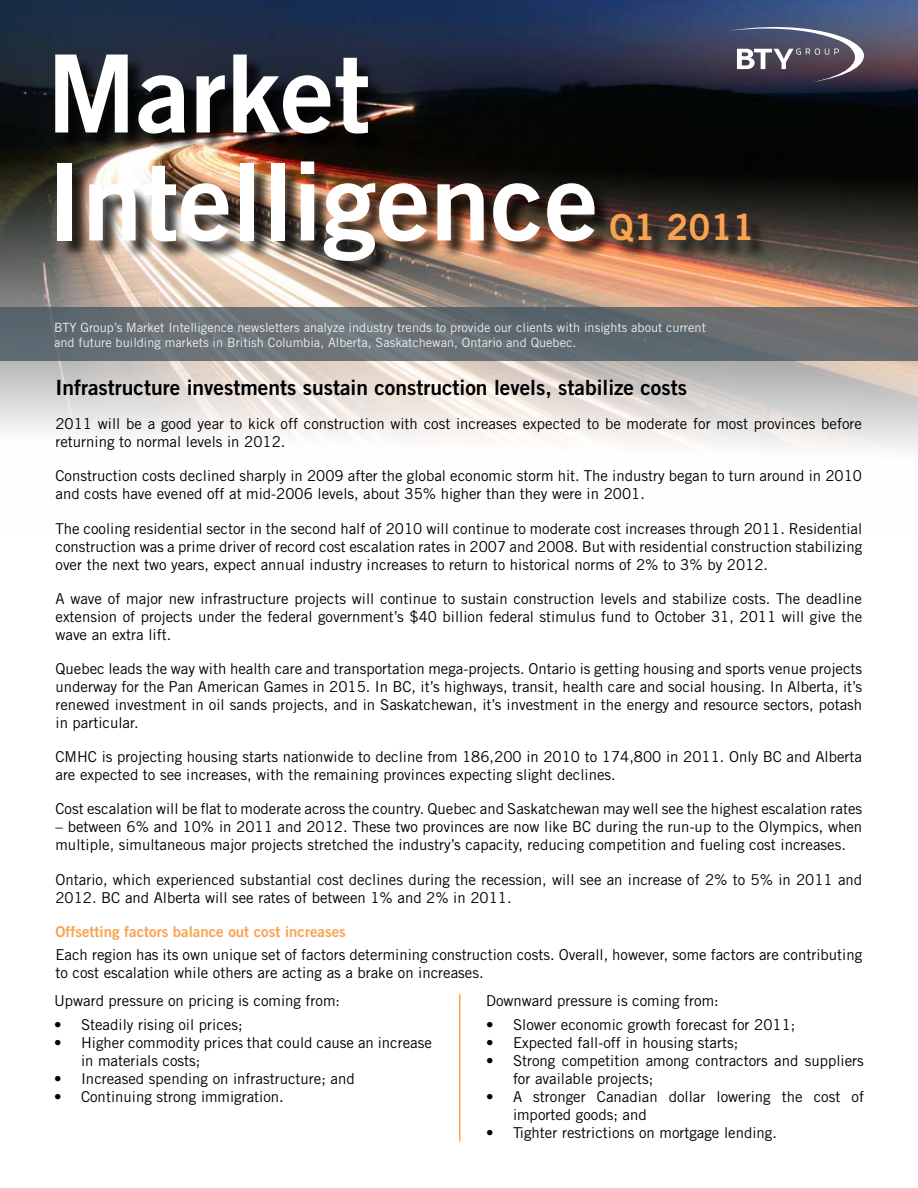
<style>
.page{position:relative;width:918px;height:1188px;background:#fff}
.page>*{position:absolute;margin:0;border:0;box-sizing:border-box;transform-origin:0 0}
.t1{font:108px/108px "Trade Gothic Bold Two";color:#fff}
.t2{font:36px "Trade Gothic Bold Two";color:#f9a351}
.t3{font:21px "Trade Gothic Bold Two";color:#000}
.t4{font:15px/18px "Trade Gothic";color:#000}
.t5{font:15px "Trade Gothic Bold Two";color:#f9a351}
.t6{font:12.75px/15.3px "Trade Gothic";color:#eceeef}
</style>
<div class="page">
<img style="left:0;top:0;width:918px;height:450px">
<svg style="left:729px;top:27px;width:135px;height:56px;background:#636073"></svg>
<svg style="left:0;top:307px;width:918px;height:54px;background:#666d72"></svg>
<div style="left:58px;top:57px;width:711px;height:223px;background:#000;opacity:.75"></div>
<hr style="left:459px;top:994px;width:1px;height:147px;background:#f9a351">
<h1 class="t1" style="left:46px;top:38px;width:554px">Market<br>Intelligence</h1>
<h2 class="t2" style="left:609px;top:205px;width:146px">Q1 2011</h2>
<p class="t6" style="left:54px;top:319px;width:653px">BTY Group’s Market Intelligence newsletters analyze industry trends to provide our clients with insights about current and future building markets in British Columbia, Alberta, Saskatchewan, Ontario and Quebec.</p>
<h3 class="t3" style="left:56px;top:374px;width:633px">Infrastructure investments sustain construction levels, stabilize costs</h3>
<p class="t4" style="left:56px;top:415px;width:808px">2011 will be a good year to kick off construction with cost increases expected to be moderate for most provinces before returning to normal levels in 2012.</p>
<p class="t4" style="left:56px;top:467px;width:808px">Construction costs declined sharply in 2009 after the global economic storm hit. The industry began to turn around in 2010 and costs have evened off at mid-2006 levels, about 35% higher than they were in 2001.</p>
<p class="t4" style="left:56px;top:519px;width:808px;text-align:justify">The cooling residential sector in the second half of 2010 will continue to moderate cost increases through 2011. Residential construction was a prime driver of record cost escalation rates in 2007 and 2008. But with residential construction stabilizing over the next two years, expect annual industry increases to return to historical norms of 2% to 3% by 2012.</p>
<p class="t4" style="left:56px;top:589px;width:808px;text-align:justify">A wave of major new infrastructure projects will continue to sustain construction levels and stabilize costs. The deadline extension of projects under the federal government’s $40 billion federal stimulus fund to October 31, 2011 will give the wave an extra lift.</p>
<p class="t4" style="left:56px;top:659px;width:808px;text-align:justify">Quebec leads the way with health care and transportation mega-projects. Ontario is getting housing and sports venue projects underway for the Pan American Games in 2015. In BC, it’s highways, transit, health care and social housing. In Alberta, it’s renewed investment in oil sands projects, and in Saskatchewan, it’s investment in the energy and resource sectors, potash in particular.</p>
<p class="t4" style="left:56px;top:748px;width:808px">CMHC is projecting housing starts nationwide to decline from 186,200 in 2010 to 174,800 in 2011. Only BC and Alberta are expected to see increases, with the remaining provinces expecting slight declines.</p>
<p class="t4" style="left:56px;top:800px;width:808px">Cost escalation will be flat to moderate across the country. Quebec and Saskatchewan may well see the highest escalation rates</p>
<p class="t4" style="left:56px;top:818px;width:808px">– between 6% and 10% in 2011 and 2012. These two provinces are now like BC during the run-up to the Olympics, when multiple, simultaneous major projects stretched the industry’s capacity, reducing competition and fueling cost increases.</p>
<p class="t4" style="left:56px;top:870px;width:808px">Ontario, which experienced substantial cost declines during the recession, will see an increase of 2% to 5% in 2011 and<br>2012. BC and Alberta will see rates of between 1% and 2% in 2011.</p>
<p class="t5" style="left:56px;top:922px;width:292px">Offsetting factors balance out cost increases</p>
<p class="t4" style="left:56px;top:946px;width:808px">Each region has its own unique set of factors determining construction costs. Overall, however, some factors are contributing to cost escalation while others are acting as a brake on increases.</p>
<p class="t4" style="left:54px;top:992px;width:288px">Upward pressure on pricing is coming from:</p>
<p class="t4" style="left:54px;top:1015px;width:190px">• Steadily rising oil prices;</p>
<p class="t4" style="left:81px;top:1033px;width:352px;text-indent:-27px">• Higher commodity prices that could cause an increase in materials costs;</p>
<p class="t4" style="left:54px;top:1069px;width:302px">• Increased spending on infrastructure; and</p>
<p class="t4" style="left:54px;top:1087px;width:231px">• Continuing strong immigration.</p>
<p class="t4" style="left:486px;top:992px;width:234px">Downward pressure is coming from:</p>
<p class="t4" style="left:486px;top:1015px;width:311px">• Slower economic growth forecast for 2011;</p>
<p class="t4" style="left:486px;top:1033px;width:254px">• Expected fall-off in housing starts;</p>
<p class="t4" style="left:513px;top:1051px;width:352px;text-indent:-27px">• Strong competition among contractors and suppliers for available projects;</p>
<p class="t4" style="left:513px;top:1087px;width:353px;text-indent:-27px">• A stronger Canadian dollar lowering the cost of imported goods; and</p>
<p class="t4" style="left:486px;top:1123px;width:292px">• Tighter restrictions on mortgage lending.</p>
</div>
